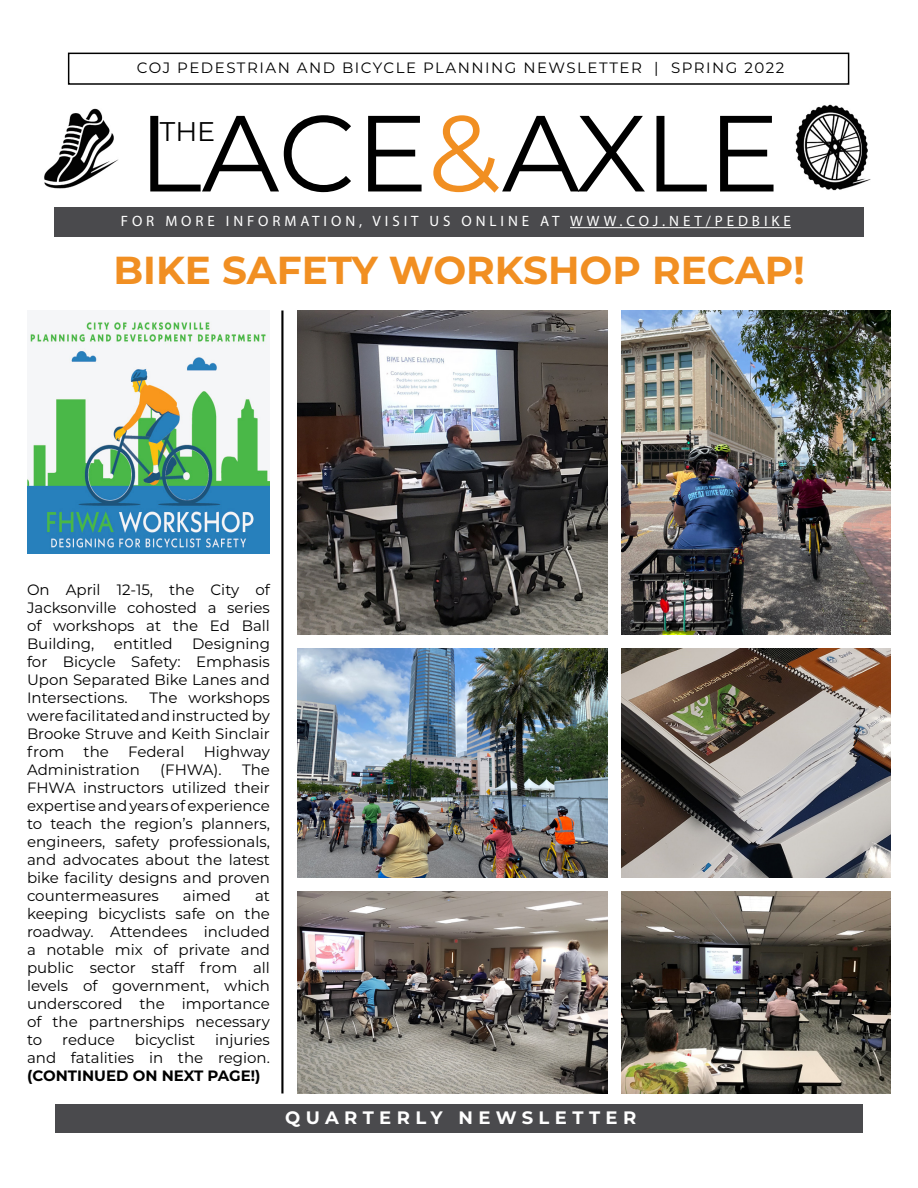
<style>
.page{position:relative;width:918px;height:1188px;background:#fff}
.page>*{position:absolute;margin:0;border:0;box-sizing:border-box;transform-origin:0 0}
.t1{font:108px "Montserrat";letter-spacing:-.005em;color:#000}
.t2{font:700 39px "Montserrat";color:#f18f22}
.t3{font:27px "Montserrat";color:#000}
.t4{font:700 18px "Montserrat";letter-spacing:.3em;color:#fff}
.t5{font:15px/18px "Montserrat";color:#000;text-align:justify}
.t6{font:15px "Myriad Pro";letter-spacing:.26em;color:#fff}
.t7{font:15px "Montserrat";letter-spacing:.1em;color:#000}
.t8{font:700 15px "Montserrat";color:#000}
.s1{color:#f18f22}
</style>
<div class="page">
<img style="left:44px;top:108px;width:74px;height:81px">
<img style="left:621px;top:310px;width:270px;height:324px">
<img style="left:27px;top:321px;width:243px;height:233px">
<img style="left:297px;top:648px;width:311px;height:229px">
<img style="left:297px;top:310px;width:311px;height:324px">
<img style="left:621px;top:648px;width:270px;height:230px">
<img style="left:297px;top:891px;width:311px;height:202px">
<img style="left:621px;top:891px;width:270px;height:202px">
<div style="left:68px;top:53px;width:781px;height:32px;border:1px solid #000"></div>
<div style="left:54px;top:207px;width:810px;height:29px;background:#4a4a4d"></div>
<div style="left:55px;top:1104px;width:808px;height:29px;background:#4a4a4d"></div>
<hr style="left:281px;top:311px;width:2px;height:783px;background:#000">
<hr style="left:570px;top:227px;width:221px;height:1px;background:#fff">
<img style="left:795px;top:104px;width:75px;height:86px">
<p class="t7" style="left:137px;top:58px;width:649px">COJ PEDESTRIAN AND BICYCLE PLANNING NEWSLETTER | SPRING 2022</p>
<h1 class="t1" style="left:138px;top:79px;width:644px">LACE<span class="s1">&amp;</span>AXLE</h1>
<p class="t6" style="left:570px;top:212px;width:222px">WWW.COJ.NET/PEDBIKE</p>
<h3 class="t3" style="left:160px;top:112px;width:57px">THE</h3>
<p class="t6" style="left:121px;top:212px;width:440px">FOR MORE INFORMATION, VISIT US ONLINE AT</p>
<h2 class="t2" style="left:113px;top:242px;width:693px">BIKE SAFETY WORKSHOP RECAP!</h2>
<p class="t5" style="left:27px;top:580px;width:244px">On April 12-15, the City of Jacksonville cohosted a series of workshops at the Ed Ball Building,</p>
<p class="t5" style="left:27px;top:634px;width:245px;text-indent:165px">Designing for Bicycle Safety: Emphasis Upon Separated Bike Lanes and Intersections.</p>
<p class="t5" style="left:114px;top:634px;width:60px">entitled</p>
<p class="t5" style="left:27px;top:688px;width:245px;text-indent:123px">The workshops were facilitated and instructed by Brooke Struve and Keith Sinclair from</p>
<p class="t5" style="left:84px;top:742px;width:27px">the</p>
<p class="t5" style="left:128px;top:742px;width:58px">Federal</p>
<p class="t5" style="left:204px;top:742px;width:68px">Highway</p>
<p class="t5" style="left:27px;top:760px;width:114px">Administration</p>
<p class="t5" style="left:160px;top:760px;width:63px">(FHWA).</p>
<p class="t5" style="left:27px;top:760px;width:245px;text-indent:215px">The FHWA instructors utilized their expertise and years of experience to teach the region’s planners, engineers, safety professionals, and advocates about the latest bike facility designs and proven countermeasures</p>
<p class="t5" style="left:183px;top:886px;width:50px">aimed</p>
<p class="t5" style="left:27px;top:886px;width:245px;text-indent:228px">at keeping bicyclists safe on the roadway. Attendees included a notable mix of private and public sector staff from all levels of government, which underscored the importance of the partnerships necessary to</p>
<p class="t5" style="left:27px;top:1030px;width:245px;text-align:right">injuries<br>and fatalities in the region.</p>
<p class="t8" style="left:27px;top:1065px;width:235px">(CONTINUED ON NEXT PAGE!)</p>
<p class="t5" style="left:62px;top:1030px;width:54px">reduce</p>
<p class="t5" style="left:135px;top:1030px;width:62px">bicyclist</p>
<p class="t4" style="left:285px;top:1105px;width:353px">QUARTERLY NEWSLETTER</p>
</div>
